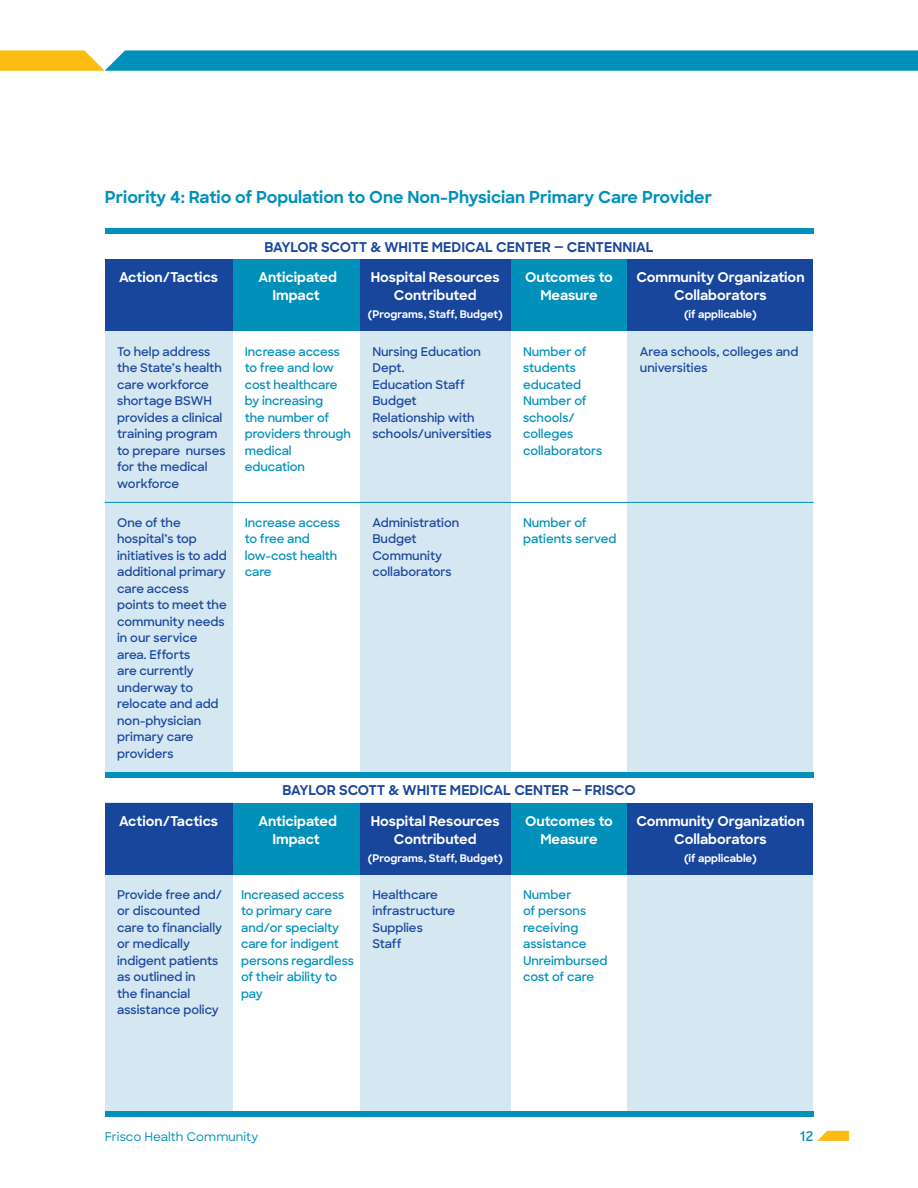
<style>
.page{position:relative;width:918px;height:1188px;background:#fff}
.page>*{position:absolute;margin:0;border:0;box-sizing:border-box;transform-origin:0 0}
.t1{font:700 16.5px "Sharp Sans";color:#0090ba}
.t2{font:700 13.5px/18px "Sharp Sans";color:#fff;text-align:center}
.t3{font:700 13.5px "Sharp Sans";color:#18469d}
.t4{font:600 13.5px "Sharp Sans";color:#0090ba}
.t5{font:600 12px/16.5px "Sharp Sans";color:#18469d}
.t6{font:600 12px/16.5px "Sharp Sans";letter-spacing:-.005em;color:#0090ba}
.t7{font:500 12px "Sharp Sans";color:#0090ba}
.t8{font:700 10.5px "Sharp Sans";color:#fff}
</style>
<div class="page">
<svg style="left:0;top:50px;width:918px;height:21px;background:#279aac"></svg>
<svg style="left:817px;top:1131px;width:32px;height:10px"></svg>
<div style="left:511px;top:259px;width:116px;height:72px;background:#0090ba"></div>
<div style="left:232px;top:259px;width:128px;height:72px;background:#0090ba"></div>
<div style="left:627px;top:259px;width:186px;height:513px;background:#d5e7f1"></div>
<div style="left:105px;top:259px;width:127px;height:513px;background:#d5e7f1"></div>
<div style="left:360px;top:259px;width:151px;height:513px;background:#d5e7f1"></div>
<div style="left:105px;top:259px;width:127px;height:72px;background:#18469d"></div>
<div style="left:627px;top:259px;width:186px;height:72px;background:#18469d"></div>
<div style="left:360px;top:259px;width:151px;height:72px;background:#18469d"></div>
<div style="left:105px;top:229px;width:708px;height:5px;background:#0090ba"></div>
<hr style="left:105px;top:502px;width:708px;height:1px;background:#0090ba">
<div style="left:511px;top:803px;width:116px;height:71px;background:#0090ba"></div>
<div style="left:232px;top:803px;width:128px;height:71px;background:#0090ba"></div>
<div style="left:627px;top:803px;width:186px;height:314px;background:#d5e7f1"></div>
<div style="left:105px;top:803px;width:127px;height:311px;background:#d5e7f1"></div>
<div style="left:360px;top:803px;width:151px;height:311px;background:#d5e7f1"></div>
<div style="left:105px;top:803px;width:127px;height:71px;background:#18469d"></div>
<div style="left:627px;top:803px;width:186px;height:71px;background:#18469d"></div>
<div style="left:360px;top:803px;width:151px;height:71px;background:#18469d"></div>
<div style="left:105px;top:772px;width:708px;height:5px;background:#0090ba"></div>
<div style="left:105px;top:1111px;width:708px;height:6px;background:#0090ba"></div>
<h1 class="t1" style="left:105px;top:185px;width:609px">Priority 4: Ratio of Population to One Non-Physician Primary Care Provider</h1>
<p class="t2" style="left:119px;top:268px;width:101px">Action/Tactics</p>
<p class="t5" style="left:117px;top:342px;width:110px">To help address the State’s health care workforce shortage BSWH provides a clinical training program to prepare nurses for the medical workforce</p>
<p class="t5" style="left:117px;top:513px;width:111px">One of the hospital’s top initiatives is to add additional primary care access points to meet the community needs in our service area. Efforts<br>are currently underway to relocate and add non-physician primary care providers</p>
<p class="t2" style="left:119px;top:811px;width:101px">Action/Tactics</p>
<p class="t5" style="left:117px;top:886px;width:107px">Provide free and/ or discounted care to financially or medically indigent patients as outlined in<br>the financial assistance policy</p>
<p class="t3" style="left:264px;top:237px;width:391px">BAYLOR SCOTT &amp; WHITE MEDICAL CENTER — CENTENNIAL</p>
<p class="t2" style="left:259px;top:268px;width:80px">Anticipated<br>Impact</p>
<p class="t6" style="left:245px;top:342px;width:108px">Increase access to free and low cost healthcare by increasing<br>the number of providers through medical education</p>
<p class="t2" style="left:371px;top:268px;width:130px">Hospital Resources<br>Contributed</p>
<p class="t8" style="left:368px;top:307px;width:136px">(Programs, Staff, Budget)</p>
<p class="t5" style="left:372px;top:342px;width:121px">Nursing Education<br>Dept.<br>Education Staff<br>Budget<br>Relationship with schools/universities</p>
<p class="t6" style="left:245px;top:513px;width:97px">Increase access to free and low-cost health care</p>
<p class="t5" style="left:372px;top:513px;width:88px">Administration<br>Budget<br>Community collaborators</p>
<p class="t2" style="left:525px;top:268px;width:89px">Outcomes to<br>Measure</p>
<p class="t6" style="left:523px;top:342px;width:81px">Number of students educated<br>Number of schools/ colleges collaborators</p>
<p class="t6" style="left:523px;top:513px;width:95px">Number of patients served</p>
<p class="t2" style="left:636px;top:268px;width:170px">Community Organization<br>Collaborators</p>
<p class="t8" style="left:684px;top:307px;width:74px">(if applicable)</p>
<p class="t5" style="left:640px;top:342px;width:160px">Area schools, colleges and universities</p>
<p class="t3" style="left:282px;top:780px;width:355px">BAYLOR SCOTT &amp; WHITE MEDICAL CENTER — FRISCO</p>
<p class="t2" style="left:259px;top:811px;width:80px">Anticipated<br>Impact</p>
<p class="t6" style="left:241px;top:886px;width:114px">Increased access to primary care and/or specialty care for indigent persons regardless of their ability to pay</p>
<p class="t2" style="left:371px;top:811px;width:130px">Hospital Resources<br>Contributed</p>
<p class="t8" style="left:368px;top:850px;width:136px">(Programs, Staff, Budget)</p>
<p class="t5" style="left:372px;top:886px;width:84px">Healthcare infrastructure<br>Supplies<br>Staff</p>
<p class="t2" style="left:525px;top:811px;width:89px">Outcomes to<br>Measure</p>
<p class="t6" style="left:523px;top:886px;width:86px">Number<br>of persons receiving assistance<br>Unreimbursed cost of care</p>
<p class="t2" style="left:636px;top:811px;width:170px">Community Organization<br>Collaborators</p>
<p class="t8" style="left:684px;top:850px;width:74px">(if applicable)</p>
<p class="t7" style="left:105px;top:1128px;width:155px">Frisco Health Community</p>
<p class="t4" style="left:800px;top:1126px;width:15px">12</p>
</div>
